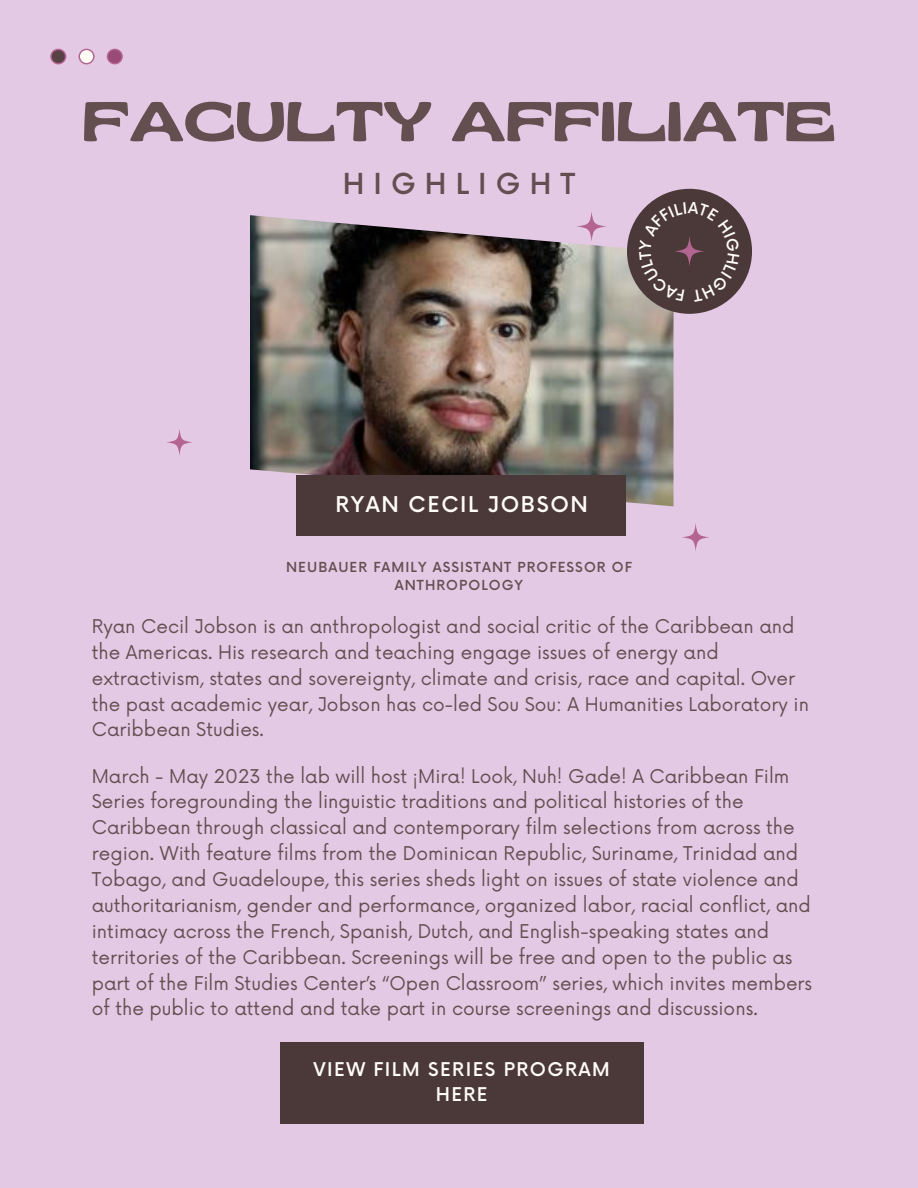
<style>
.page{position:relative;width:918px;height:1188px;background:#e4c9e5}
.page>*{position:absolute;margin:0;border:0;box-sizing:border-box;transform-origin:0 0}
.t1{font:expanded 55.5px "Gliker";color:#634f50}
.t2{font:500 28.2px "Now";letter-spacing:.325em;color:#634f50}
.t3{font:500 21.15px "Now";letter-spacing:.08em;color:#fffdf5}
.t4{font:18.45px/25.8px "Now";color:#634f50}
.t5{font:500 18.45px/25.8px "Now";letter-spacing:.08em;color:#fffdf5;text-align:center}
.t6{font:500 13.5px/18px "Now";letter-spacing:.08em;color:#634f50;text-align:center}
</style>
<div class="page">
<img style="left:250px;top:215px;width:424px;height:291px">
<div style="left:297px;top:476px;width:329px;height:60px;background:#4b3839"></div>
<div style="left:627px;top:189px;width:125px;height:125px;background:#4b3839;border-radius:50%"></div>
<svg style="left:166px;top:429px;width:27px;height:26px"></svg>
<svg style="left:576px;top:212px;width:31px;height:30px"></svg>
<svg style="left:682px;top:524px;width:27px;height:27px"></svg>
<svg style="left:50px;top:49px;width:16px;height:15px"></svg>
<svg style="left:79px;top:49px;width:16px;height:15px"></svg>
<svg style="left:107px;top:49px;width:16px;height:15px"></svg>
<div style="left:280px;top:1042px;width:363px;height:82px;background:#4b3839"></div>
<svg style="left:639px;top:201px;width:101px;height:101px"></svg>
<h1 class="t1" style="left:82px;top:87px;width:755px">FACULTY AFFILIATE</h1>
<h2 class="t2" style="left:343px;top:169px;width:234px">HIGHLIGHT</h2>
<p class="t3" style="left:336px;top:493px;width:254px">RYAN CECIL JOBSON</p>
<p class="t6" style="left:286px;top:559px;width:347px">NEUBAUER FAMILY ASSISTANT PROFESSOR OF<br>ANTHROPOLOGY</p>
<p class="t4" style="left:92px;top:614px;width:719px">Ryan Cecil Jobson is an anthropologist and social critic of the Caribbean and the Americas. His research and teaching engage issues of energy and extractivism, states and sovereignty, climate and crisis, race and capital. Over the past academic year, Jobson has co-led Sou Sou: A Humanities Laboratory in Caribbean Studies.</p>
<p class="t4" style="left:92px;top:764px;width:722px">March - May 2023 the lab will host ¡Mira! Look, Nuh! Gade! A Caribbean Film Series foregrounding the linguistic traditions and political histories of the Caribbean through classical and contemporary film selections from across the region. With feature films from the Dominican Republic, Suriname, Trinidad and Tobago, and Guadeloupe, this series sheds light on issues of state violence and authoritarianism, gender and performance, organized labor, racial conflict, and intimacy across the French, Spanish, Dutch, and English-speaking states and territories of the Caribbean. Screenings will be free and open to the public as part of the Film Studies Center’s “Open Classroom” series, which invites members of the public to attend and take part in course screenings and discussions.</p>
<p class="t5" style="left:314px;top:1057px;width:298px">VIEW FILM SERIES PROGRAM<br>HERE</p>
</div>
